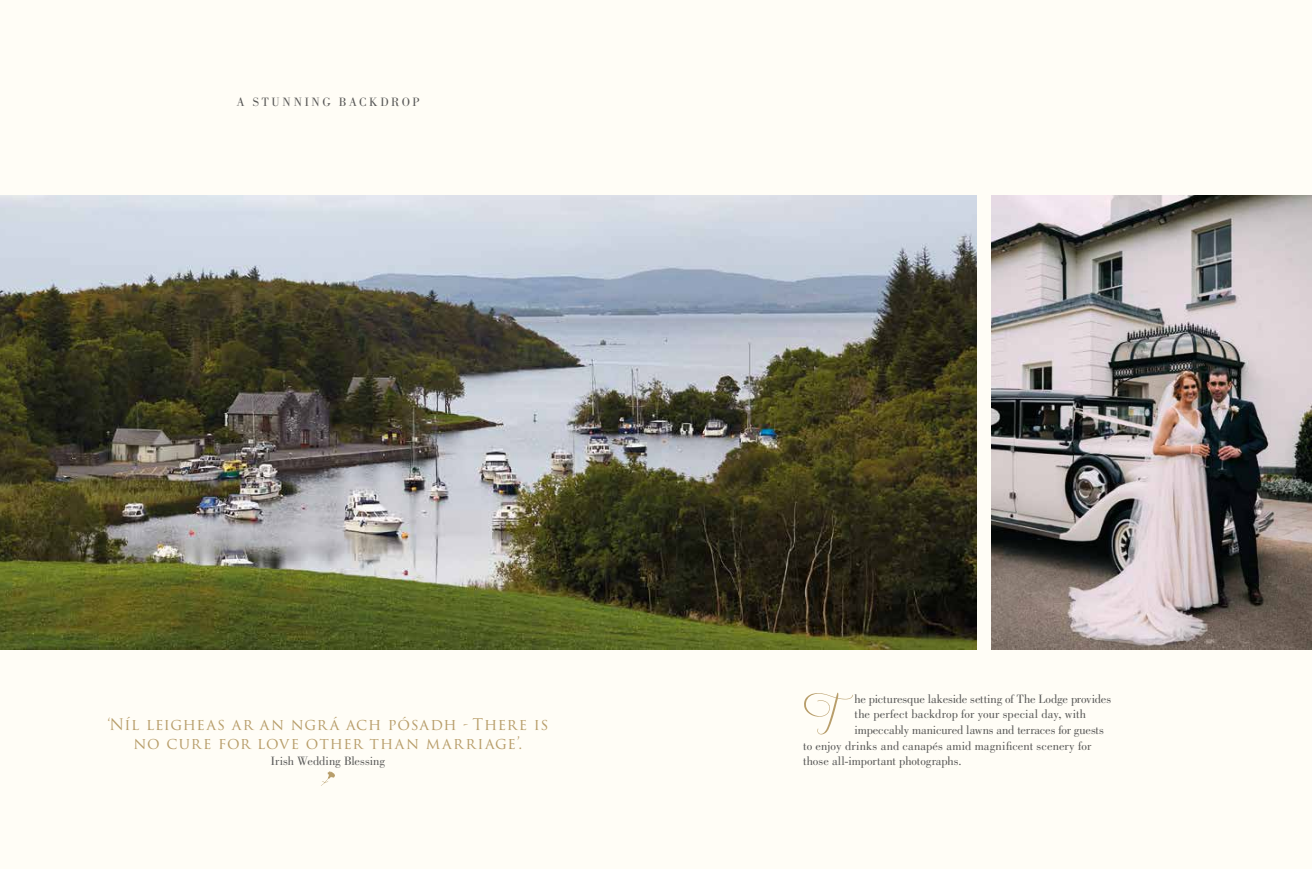
<style>
.page{position:relative;width:1312px;height:869px;background:#fff}
.page>*{position:absolute;margin:0;border:0;box-sizing:border-box;transform-origin:0 0}
.t1{font:62.5px "Chateauxdes Olives";color:#b89e6b}
.t2{font:15.62px "Trajan Pro 3";letter-spacing:.05em;color:#b89e6b}
.t3{font:12.5px "Bodoni LT";color:#575756}
.t4{font:12.5px "Bodoni LT";letter-spacing:.205em;color:#575756}
</style>
<div class="page">
<div style="left:0;top:0;width:656px;height:868px;background:#fffdf6"></div>
<div style="left:656px;top:0;width:655px;height:868px;background:#fffdf6"></div>
<img style="left:0;top:195px;width:976px;height:453px">
<img style="left:991px;top:195px;width:320px;height:453px">
<svg style="left:322px;top:771px;width:13px;height:14px"></svg>
<p class="t4" style="left:236px;top:95px;width:184px">A STUNNING BACKDROP</p>
<p class="t2" style="left:107px;top:713px;width:442px">‘Níl leigheas ar an ngr á ach pósadh - There is</p>
<p class="t2" style="left:133px;top:732px;width:390px">no cure for love other than marriage’.</p>
<p class="t3" style="left:271px;top:753px;width:116px">Irish Wedding Blessing</p>
<h1 class="t1" style="left:803px;top:671px;width:32px">T</h1>
<p class="t3" style="left:854px;top:691px;width:258px">he picturesque lakeside setting of The Lodge provides</p>
<p class="t3" style="left:854px;top:706px;width:233px">the perfect backdrop for your special day, with</p>
<p class="t3" style="left:854px;top:722px;width:251px">impeccably manicured lawns and terraces for guests</p>
<p class="t3" style="left:803px;top:738px;width:289px">to enjoy drinks and canapés amid magnificent scenery for</p>
<p class="t3" style="left:803px;top:753px;width:160px">those all-important photographs.</p>
</div>
